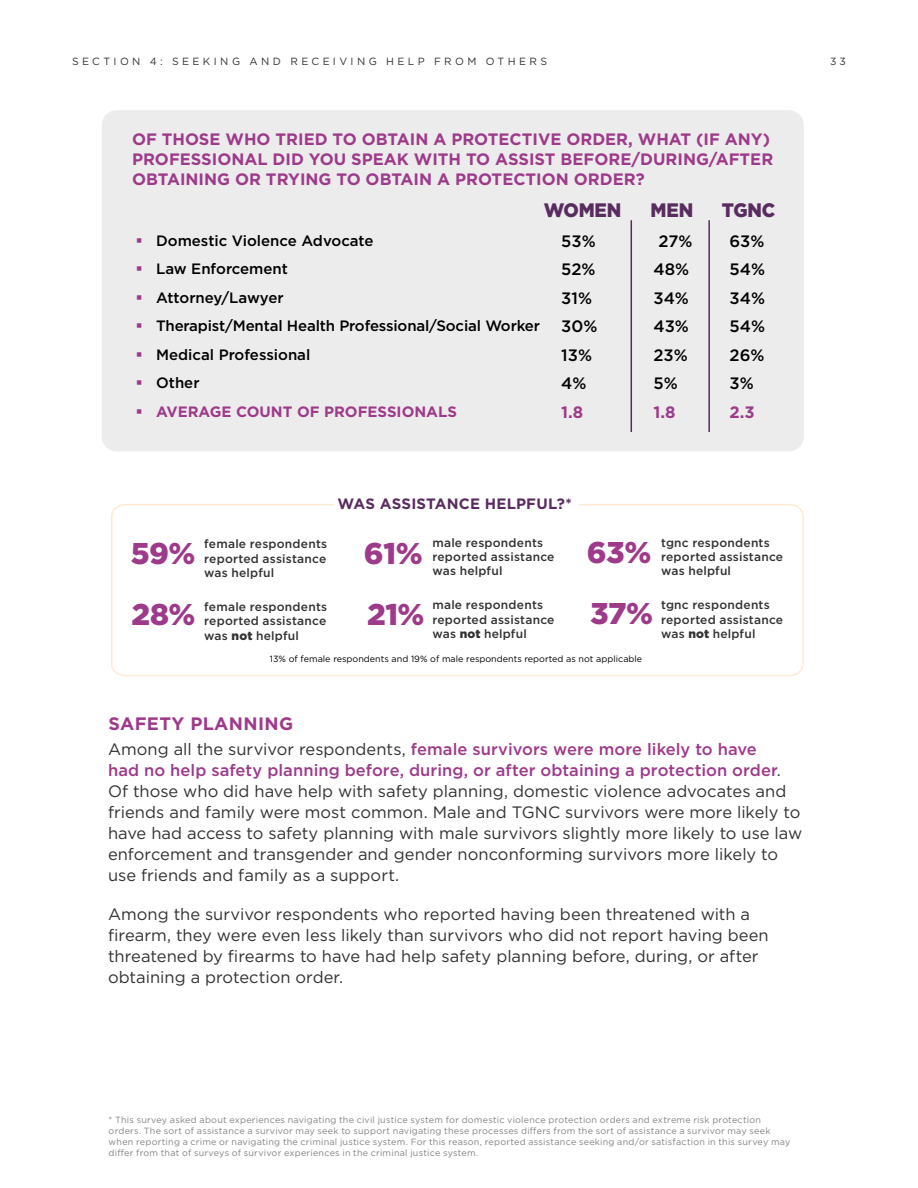
<style>
.page{position:relative;width:918px;height:1188px;background:#fff}
.page>*{position:absolute;margin:0;border:0;box-sizing:border-box;transform-origin:0 0}
.t1{font:900 30px/61.5px "Gotham";letter-spacing:-.015em;color:#9e3a8a}
.t2{font:900 19.5px "Gotham";letter-spacing:-.005em;color:#592c5f;scale:.95 1}
.t3{font:700 18px "Gotham";letter-spacing:.02em;color:#9e3a8a}
.t4{font:16.5px/21px "Gotham";color:#333132}
.t5{font:700 16.5px/19.8px "Gotham";color:#9e3a8a}
.t6{font:500 16.5px/28.5px "Gotham";color:#000}
.t7{font:500 15px/28.5px "Gotham";letter-spacing:-.01em;color:#000}
.t8{font:700 15px "Gotham";color:#9e3a8a}
.t9{font:700 15px "Gotham";letter-spacing:.01em;color:#592c5f}
.t10{font:500 12px/14.4px "Gotham";letter-spacing:.02em;color:#333132}
.t11{font:10.35px "Gotham";letter-spacing:.325em;color:#333132}
.t12{font:9px/10.8px "Gotham";letter-spacing:.025em;color:#858384}
.t13{font:9px "Gotham";color:#000}
.s1{font-weight:900}
.s2{font-weight:500;color:#9e3a8a}
</style>
<div class="page">
<div style="left:102px;top:110px;width:702px;height:341px;background:#edeced;border-radius:15px"></div>
<hr style="left:631px;top:220px;width:1px;height:212px;background:#592c5f">
<hr style="left:708px;top:220px;width:2px;height:212px;background:#592c5f">
<svg style="left:111px;top:504px;width:693px;height:173px"></svg>
<p class="t11" style="left:72px;top:55px;width:477px">SECTION 4: SEEKING AND RECEIVING HELP FROM OTHERS</p>
<p class="t11" style="left:830px;top:54px;width:17px">3 3</p>
<p class="t5" style="left:132px;top:129px;width:643px">OF THOSE WHO TRIED TO OBTAIN A PROTECTIVE ORDER, WHAT (IF ANY)<br>PROFESSIONAL DID YOU SPEAK WITH TO ASSIST BEFORE/DURING/AFTER<br>OBTAINING OR TRYING TO OBTAIN A PROTECTION ORDER?</p>
<p class="t2" style="left:544px;top:197px;width:83px">WOMEN</p>
<p class="t2" style="left:651px;top:197px;width:47px">MEN</p>
<p class="t2" style="left:722px;top:197px;width:58px">TGNC</p>
<p class="t7" style="left:156px;top:226px;width:385px">Domestic Violence Advocate<br>Law Enforcement<br>Attorney/Lawyer<br>Therapist/Mental Health Professional/Social Worker<br>Medical Professional<br>Other</p>
<p class="t8" style="left:156px;top:401px;width:302px">AVERAGE COUNT OF PROFESSIONALS</p>
<p class="t6" style="left:561px;top:227px;width:38px">53%<br>52%<br>31%<br>30%<br>13%<br>4%</p>
<p class="t5" style="left:561px;top:402px;width:24px">1.8</p>
<p class="t9" style="left:338px;top:494px;width:236px">WAS ASSISTANCE HELPFUL?*</p>
<p class="t6" style="left:654px;top:227px;width:40px">27%<br>48%<br>34%<br>43%<br>23%<br>5%</p>
<p class="t5" style="left:654px;top:402px;width:24px">1.8</p>
<p class="t6" style="left:730px;top:227px;width:37px;text-align:justify">63% 54% 34% 54% 26% 3%</p>
<p class="t5" style="left:730px;top:402px;width:27px">2.3</p>
<h1 class="t1" style="left:131px;top:522px;width:66px">59%<br>28%</h1>
<h1 class="t1" style="left:587px;top:521px;width:66px">63%</h1>
<p class="t10" style="left:661px;top:535px;width:124px">tgnc respondents reported assistance was helpful</p>
<p class="t10" style="left:661px;top:598px;width:124px">tgnc respondents reported assistance was <span class="s1">not</span> helpful</p>
<p class="t13" style="left:270px;top:653px;width:374px">13% of female respondents and 19% of male respondents reported as not applicable</p>
<h1 class="t1" style="left:364px;top:522px;width:60px">61%</h1>
<p class="t10" style="left:432px;top:535px;width:124px">male respondents reported assistance was helpful</p>
<p class="t10" style="left:432px;top:598px;width:124px">male respondents reported assistance was <span class="s1">not</span> helpful</p>
<p class="t10" style="left:204px;top:537px;width:124px;text-align:justify">female respondents reported assistance was helpful</p>
<p class="t10" style="left:204px;top:599px;width:124px;text-align:justify">female respondents reported assistance was <span class="s1">not</span> helpful</p>
<h1 class="t1" style="left:367px;top:583px;width:59px">21%</h1>
<h1 class="t1" style="left:590px;top:582px;width:65px">37%</h1>
<p class="t3" style="left:109px;top:712px;width:186px">SAFETY PLANNING</p>
<p class="t4" style="left:108px;top:739px;width:696px">Among all the survivor respondents, <span class="s2">female survivors were more likely to have<br>had no help safety planning before, during, or after obtaining a protection order</span>.<br>Of those who did have help with safety planning, domestic violence advocates and friends and family were most common. Male and TGNC survivors were more likely to have had access to safety planning with male survivors slightly more likely to use law enforcement and transgender and gender nonconforming survivors more likely to use friends and family as a support.</p>
<p class="t4" style="left:108px;top:904px;width:662px">Among the survivor respondents who reported having been threatened with a firearm, they were even less likely than survivors who did not report having been threatened by firearms to have had help safety planning before, during, or after obtaining a protection order.</p>
<p class="t12" style="left:109px;top:1114px;width:683px">* This survey asked about experiences navigating the civil justice system for domestic violence protection orders and extreme risk protection orders. The sort of assistance a survivor may seek to support navigating these processes differs from the sort of assistance a survivor may seek when reporting a crime or navigating the criminal justice system. For this reason, reported assistance seeking and/or satisfaction in this survey may differ from that of surveys of survivor experiences in the criminal justice system.</p>
</div>
